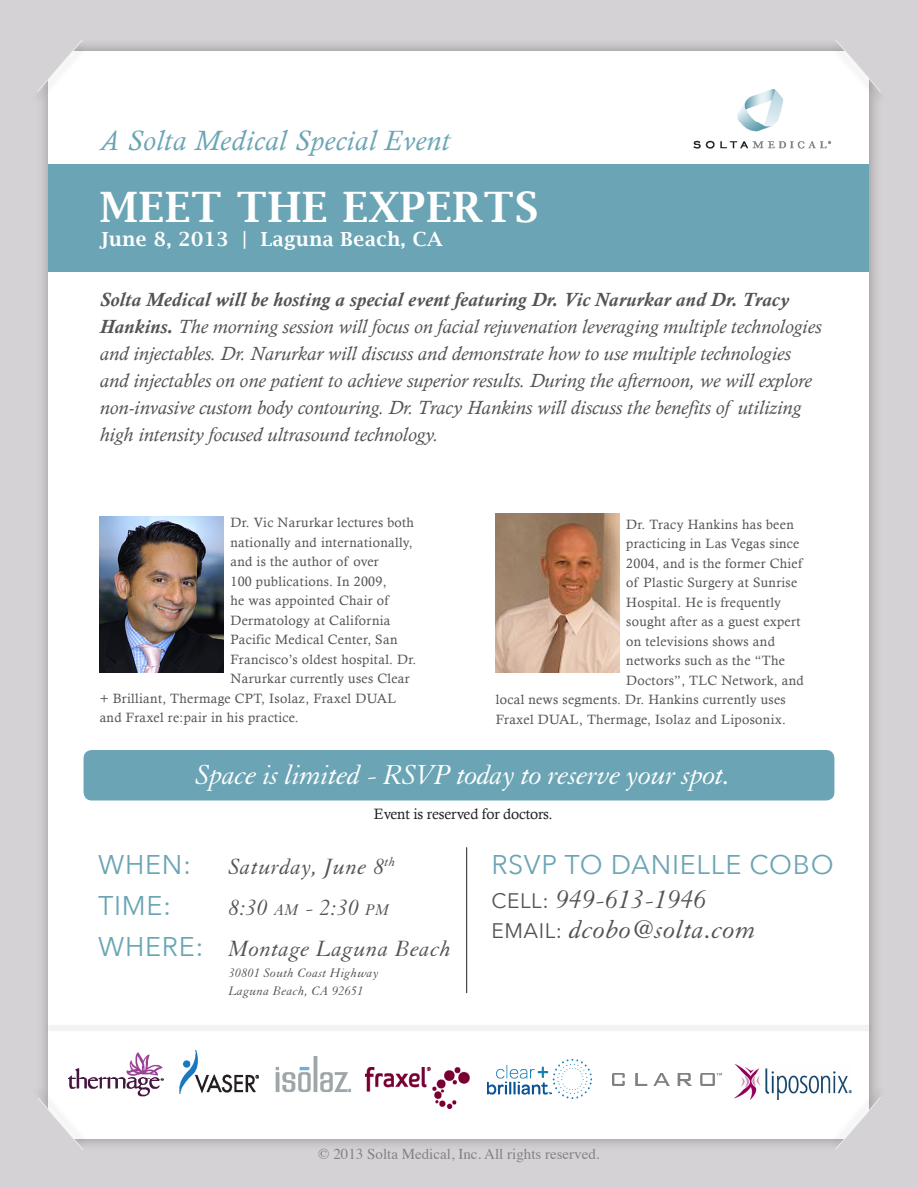
<style>
.page{position:relative;width:918px;height:1188px;background:#d5d2d5}
.page>*{position:absolute;margin:0;border:0;box-sizing:border-box;transform-origin:0 0}
.t1{font:600 42px "Lucida Bright";letter-spacing:.025em;color:#fff}
.t2{font:italic 30px "Granjon";letter-spacing:-.01em;color:#fff}
.t3{font:italic 28.5px "Calisto";letter-spacing:.025em;color:#6ba5b5}
.t4{font:italic 27.9px "Granjon";letter-spacing:.025em;color:#535355}
.t5{font:27px "Avenir Next";letter-spacing:.025em;color:#6ba5b5}
.t6{font:italic 24px "Granjon";letter-spacing:.025em;color:#535355}
.t7{font:italic 19.5px/27px "Calisto";letter-spacing:.01em;color:#535355}
.t8{font:600 19.5px "Lucida Bright";letter-spacing:.025em;color:#fff}
.t9{font:15px "Times";color:#808285}
.t10{font:15px "Calisto";letter-spacing:-.01em;color:#231f20}
.t11{font:13.5px "Calisto";letter-spacing:.025em;color:#535355}
.t12{font:italic 13.5px "Granjon";letter-spacing:.025em;color:#535355}
.s1{font-weight:700}
.s2{font-size:16.8px}
.s3{font-family:"Avenir Next";font-style:normal;font-size:27px;color:#6ba5b5}
.s4{font-family:"Avenir Next";font-style:normal;font-size:21px}
</style>
<div class="page">
<div style="left:36px;top:38px;width:846px;height:1113px;background:#231f20;opacity:.36"></div>
<div style="left:49px;top:51px;width:820px;height:1088px;background:#fff"></div>
<svg style="left:824px;top:38px;width:58px;height:68px"></svg>
<svg style="left:36px;top:1083px;width:58px;height:68px"></svg>
<svg style="left:824px;top:1083px;width:58px;height:68px"></svg>
<img style="left:694px;top:89px;width:136px;height:59px">
<div style="left:49px;top:164px;width:820px;height:108px;background:#6ba5b5"></div>
<img style="left:365px;top:1068px;width:104px;height:40px">
<img style="left:735px;top:1064px;width:116px;height:35px">
<img style="left:487px;top:1060px;width:105px;height:39px">
<img style="left:613px;top:1074px;width:108px;height:12px">
<img style="left:275px;top:1056px;width:75px;height:36px">
<img style="left:68px;top:1052px;width:96px;height:46px">
<div style="left:45px;top:1024px;width:828px;height:8px;background:#f4f4f4"></div>
<hr style="left:49px;top:1028px;width:820px;height:1px;background:#fff">
<div style="left:84px;top:750px;width:750px;height:51px;background:#6ba5b5;border-radius:8px"></div>
<hr style="left:466px;top:847px;width:1px;height:146px;background:#231f20">
<svg style="left:36px;top:38px;width:58px;height:68px"></svg>
<img style="left:100px;top:516px;width:124px;height:157px">
<img style="left:496px;top:513px;width:124px;height:160px">
<img style="left:179px;top:1051px;width:80px;height:43px">
<p class="t3" style="left:100px;top:124px;width:351px">A Solta Medical Special Event</p>
<p class="t1" style="left:100px;top:183px;width:440px">MEET THE EXPERTS</p>
<p class="t8" style="left:100px;top:228px;width:344px">June 8, 2013 | Laguna Beach, CA</p>
<p class="t7" style="left:100px;top:286px;width:723px"><span class="s1">Solta Medical will be hosting a special event featuring Dr. Vic Narurkar and Dr. Tracy Hankins.</span> The morning session will focus on facial rejuvenation leveraging multiple technologies and injectables. Dr. Narurkar will discuss and demonstrate how to use multiple technologies and injectables on one patient to achieve superior results. During the afternoon, we will explore non-invasive custom body contouring. Dr. Tracy Hankins will discuss the benefits of utilizing high intensity focused ultrasound technology.</p>
<p class="t11" style="left:230px;top:515px;width:185px">Dr. Vic Narurkar lectures both</p>
<p class="t11" style="left:230px;top:534px;width:183px">nationally and internationally,</p>
<p class="t11" style="left:230px;top:554px;width:150px">and is the author of over</p>
<p class="t11" style="left:230px;top:573px;width:157px">100 publications. In 2009,</p>
<p class="t11" style="left:230px;top:593px;width:160px">he was appointed Chair of</p>
<p class="t11" style="left:230px;top:612px;width:162px">Dermatology at California</p>
<p class="t11" style="left:230px;top:632px;width:169px">Pacific Medical Center, San</p>
<p class="t11" style="left:230px;top:651px;width:187px">Francisco’s oldest hospital. Dr.</p>
<p class="t11" style="left:230px;top:671px;width:181px">Narurkar currently uses Clear</p>
<p class="t11" style="left:100px;top:690px;width:298px">+ Brilliant, Thermage CPT, Isolaz, Fraxel DUAL</p>
<p class="t11" style="left:100px;top:710px;width:200px">and Fraxel re:pair in his practice.</p>
<p class="t11" style="left:626px;top:516px;width:169px">Dr. Tracy Hankins has been</p>
<p class="t11" style="left:626px;top:536px;width:175px">practicing in Las Vegas since</p>
<p class="t11" style="left:626px;top:555px;width:178px">2004, and is the former Chief</p>
<p class="t11" style="left:626px;top:575px;width:173px">of Plastic Surgery at Sunrise</p>
<p class="t11" style="left:626px;top:594px;width:156px">Hospital. He is frequently</p>
<p class="t11" style="left:626px;top:614px;width:176px">sought after as a guest expert</p>
<p class="t11" style="left:626px;top:633px;width:150px">on televisions shows and</p>
<p class="t11" style="left:626px;top:653px;width:160px">networks such as the “The</p>
<p class="t11" style="left:626px;top:672px;width:179px">Doctors”, TLC Network, and</p>
<p class="t11" style="left:496px;top:692px;width:292px">local news segments. Dr. Hankins currently uses</p>
<p class="t11" style="left:496px;top:711px;width:292px">Fraxel DUAL, Thermage, Isolaz and Liposonix.</p>
<p class="t2" style="left:196px;top:759px;width:536px">Space is limited - RSVP today to reserve your spot.</p>
<p class="t10" style="left:374px;top:805px;width:180px">Event is reserved for doctors.</p>
<p class="t5" style="left:98px;top:849px;width:95px">WHEN:</p>
<p class="t6" style="left:229px;top:854px;width:168px">Saturday, June 8<sup>th</sup></p>
<p class="t5" style="left:98px;top:890px;width:75px">TIME:</p>
<p class="t6" style="left:229px;top:895px;width:162px">8:30 <span class="s2">AM</span> - 2:30 <span class="s2">PM</span></p>
<p class="t6" style="left:98px;top:936px;width:355px"><span class="s3">WHERE:</span> Montage Laguna Beach</p>
<p class="t12" style="left:229px;top:966px;width:152px">30801 South Coast Highway</p>
<p class="t12" style="left:229px;top:984px;width:136px">Laguna Beach, CA 92651</p>
<p class="t5" style="left:491px;top:849px;width:344px">RSVP TO DANIELLE COBO</p>
<p class="t4" style="left:491px;top:884px;width:216px"><span class="s4">CELL:</span> 949-613-1946</p>
<p class="t4" style="left:491px;top:914px;width:266px"><span class="s4">EMAIL:</span> dcobo@solta.com</p>
<p class="t9" style="left:318px;top:1140px;width:283px">© 2013 Solta Medical, Inc. All rights reserved.</p>
</div>
